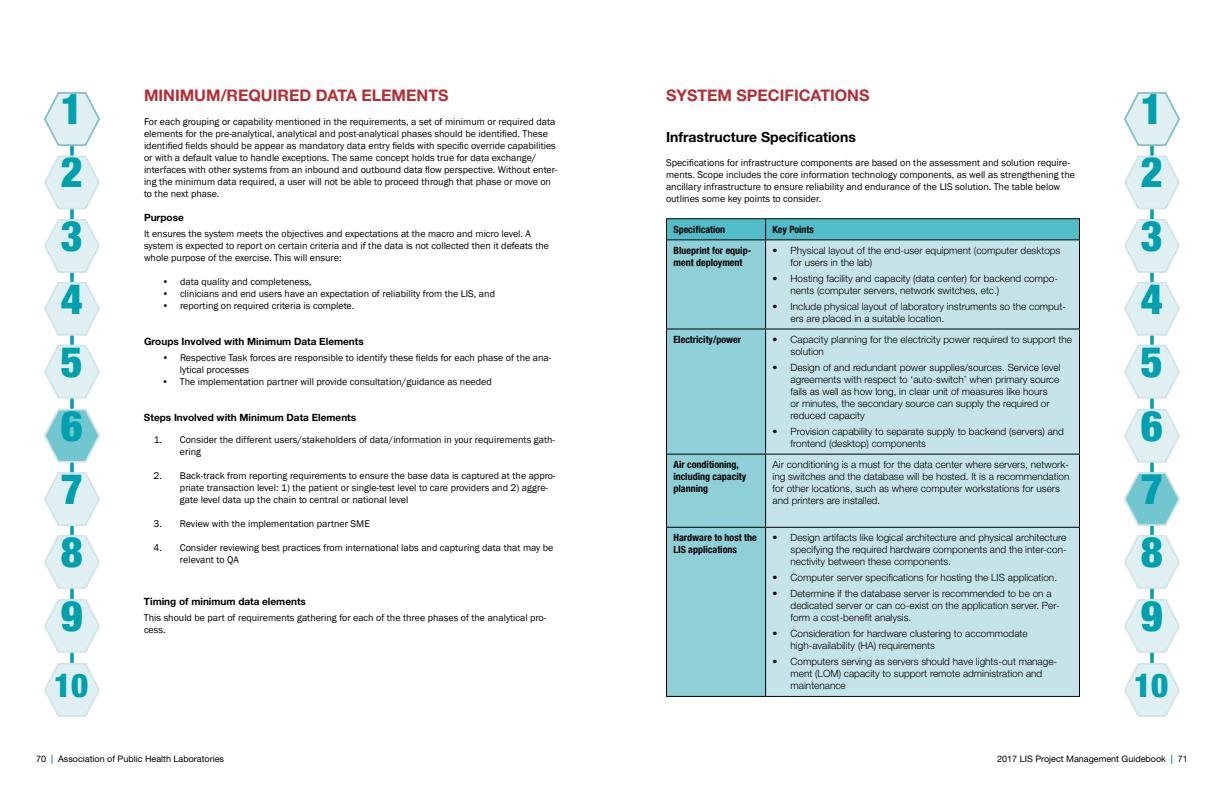
<style>
.page{position:relative;width:1224px;height:792px;background:#fff}
.page>*{position:absolute;margin:0;border:0;box-sizing:border-box;transform-origin:0 0}
.t1{font:900 condensed 42.3px/63.4px "Helvetica Neue LT Std";color:#00a0af;text-align:justify}
.t2{font:900 condensed 42.2px/63.4px "Helvetica Neue LT Std";color:#00a0af;text-align:justify}
.t3{font:900 condensed 32.9px "Helvetica Neue LT Std";color:#00a0af}
.t4{font:900 condensed 32.8px "Helvetica Neue LT Std";color:#00a0af}
.t5{font:700 16px "Helvetica Neue LT Std";color:#b42e34}
.t6{font:700 14px "Helvetica Neue LT Std";color:#000}
.t7{font:10px/12px "Franklin Gothic";color:#000}
.t8{font:300 10px/12px "Helvetica Neue LT Std";color:#000}
.t9{font:700 condensed 10px/12px "Helvetica Neue LT Std";color:#000}
.t10{font:700 10px "Helvetica Neue LT Std";color:#000}
.t11{font:9px "Helvetica Neue LT Std";color:#000}
.s1{font-weight:700;color:#00a0af}
</style>
<div class="page">
<div style="left:667px;top:240px;width:98px;height:456px;background:#8fcfd8"></div>
<div style="left:766px;top:240px;width:313px;height:456px;background:#c5e4e9"></div>
<hr style="left:666px;top:218px;width:100px;height:1px;background:#000">
<hr style="left:766px;top:218px;width:314px;height:1px;background:#000">
<div style="left:666px;top:219px;width:414px;height:20px;background:#51bdc9"></div>
<hr style="left:666px;top:239px;width:100px;height:1px;background:#000">
<hr style="left:666px;top:240px;width:1px;height:89px;background:#000">
<hr style="left:766px;top:239px;width:314px;height:1px;background:#000">
<hr style="left:765px;top:240px;width:1px;height:89px;background:#000">
<hr style="left:1079px;top:240px;width:1px;height:89px;background:#000">
<hr style="left:666px;top:329px;width:100px;height:1px;background:#000">
<hr style="left:666px;top:330px;width:1px;height:124px;background:#000">
<hr style="left:766px;top:329px;width:314px;height:1px;background:#000">
<hr style="left:765px;top:330px;width:1px;height:124px;background:#000">
<hr style="left:1079px;top:330px;width:1px;height:124px;background:#000">
<hr style="left:666px;top:454px;width:100px;height:1px;background:#000">
<hr style="left:666px;top:455px;width:1px;height:72px;background:#000">
<hr style="left:766px;top:454px;width:314px;height:1px;background:#000">
<hr style="left:765px;top:455px;width:1px;height:72px;background:#000">
<hr style="left:1079px;top:455px;width:1px;height:72px;background:#000">
<hr style="left:666px;top:527px;width:100px;height:1px;background:#000">
<hr style="left:666px;top:528px;width:1px;height:168px;background:#000">
<hr style="left:766px;top:527px;width:314px;height:1px;background:#000">
<hr style="left:765px;top:528px;width:1px;height:168px;background:#000">
<hr style="left:1079px;top:528px;width:1px;height:168px;background:#000">
<hr style="left:666px;top:696px;width:100px;height:1px;background:#000">
<hr style="left:766px;top:696px;width:314px;height:1px;background:#000">
<svg style="left:70px;top:147px;width:4px;height:514px"></svg>
<svg style="left:44px;top:92px;width:56px;height:55px"></svg>
<svg style="left:44px;top:154px;width:56px;height:56px"></svg>
<svg style="left:44px;top:217px;width:56px;height:57px"></svg>
<svg style="left:44px;top:280px;width:56px;height:57px"></svg>
<svg style="left:44px;top:343px;width:56px;height:56px"></svg>
<svg style="left:44px;top:407px;width:56px;height:56px"></svg>
<svg style="left:44px;top:471px;width:56px;height:56px"></svg>
<svg style="left:44px;top:533px;width:56px;height:57px"></svg>
<svg style="left:44px;top:597px;width:56px;height:57px"></svg>
<svg style="left:44px;top:661px;width:56px;height:56px"></svg>
<svg style="left:1150px;top:147px;width:4px;height:514px"></svg>
<svg style="left:1124px;top:92px;width:56px;height:55px"></svg>
<svg style="left:1124px;top:154px;width:56px;height:56px"></svg>
<svg style="left:1124px;top:217px;width:56px;height:57px"></svg>
<svg style="left:1124px;top:280px;width:56px;height:57px"></svg>
<svg style="left:1124px;top:343px;width:56px;height:56px"></svg>
<svg style="left:1124px;top:407px;width:56px;height:56px"></svg>
<svg style="left:1124px;top:471px;width:56px;height:56px"></svg>
<svg style="left:1124px;top:533px;width:56px;height:57px"></svg>
<svg style="left:1124px;top:597px;width:56px;height:57px"></svg>
<svg style="left:1124px;top:661px;width:56px;height:56px"></svg>
<h2 class="t2" style="left:61px;top:77px;width:23px">1<br>2<br>3<br>4<br>5<br>6<br>7<br>8<br>9</h2>
<h3 class="t4" style="left:54px;top:665px;width:36px">10</h3>
<h3 class="t5" style="left:144px;top:86px;width:306px">MINIMUM/REQUIRED DATA ELEMENTS</h3>
<p class="t7" style="left:144px;top:116px;width:415px">For each grouping or capability mentioned in the requirements, a set of minimum or required data elements for the pre-analytical, analytical and post-analytical phases should be identified. These identified fields should be appear as mandatory data entry fields with specific override capabilities or with a default value to handle exceptions. The same concept holds true for data exchange/ interfaces with other systems from an inbound and outbound data flow perspective. Without enter&shy;ing the minimum data required, a user will not be able to proceed through that phase or move on to the next phase.</p>
<p class="t10" style="left:144px;top:212px;width:41px">Purpose</p>
<p class="t7" style="left:144px;top:228px;width:407px">It ensures the system meets the objectives and expectations at the macro and micro level. A system is expected to report on certain criteria and if the data is not collected then it defeats the whole purpose of the exercise. This will ensure:</p>
<p class="t7" style="left:162px;top:276px;width:151px">• data quality and completeness,</p>
<p class="t7" style="left:162px;top:288px;width:335px">• clinicians and end users have an expectation of reliability from the LIS, and</p>
<p class="t7" style="left:162px;top:300px;width:194px">• reporting on required criteria is complete.</p>
<p class="t10" style="left:144px;top:336px;width:221px">Groups Involved with Minimum Data Elements</p>
<p class="t7" style="left:180px;top:352px;width:373px;text-indent:-18px">• Respective Task forces are responsible to identify these fields for each phase of the ana&shy;lytical processes</p>
<p class="t7" style="left:162px;top:376px;width:331px">• The implementation partner will provide consultation/guidance as needed</p>
<p class="t10" style="left:144px;top:412px;width:214px">Steps Involved with Minimum Data Elements</p>
<p class="t7" style="left:180px;top:434px;width:377px;text-indent:-26px">1. Consider the different users/stakeholders of data/information in your requirements gath&shy;ering</p>
<p class="t7" style="left:180px;top:470px;width:377px;text-indent:-26px">2. Back-track from reporting requirements to ensure the base data is captured at the appro&shy;priate transaction level: 1) the patient or single-test level to care providers and 2) aggre&shy;gate level data up the chain to central or national level</p>
<p class="t7" style="left:154px;top:518px;width:218px">3. Review with the implementation partner SME</p>
<p class="t7" style="left:180px;top:542px;width:375px;text-indent:-26px">4. Consider reviewing best practices from international labs and capturing data that may be relevant to QA</p>
<p class="t10" style="left:144px;top:596px;width:163px">Timing of minimum data elements</p>
<p class="t7" style="left:144px;top:612px;width:404px">This should be part of requirements gathering for each of the three phases of the analytical pro&shy;cess.</p>
<h3 class="t5" style="left:666px;top:86px;width:205px">SYSTEM SPECIFICATIONS</h3>
<h3 class="t6" style="left:666px;top:129px;width:192px">Infrastructure Specifications</h3>
<p class="t7" style="left:666px;top:157px;width:411px">Specifications for infrastructure components are based on the assessment and solution require&shy;ments. Scope includes the core information technology components, as well as strengthening the ancillary infrastructure to ensure reliability and endurance of the LIS solution. The table below outlines some key points to consider.</p>
<p class="t9" style="left:674px;top:223px;width:53px">Specification</p>
<p class="t9" style="left:773px;top:223px;width:43px">Key Points</p>
<p class="t9" style="left:674px;top:244px;width:79px">Blueprint for equip&shy;ment deployment</p>
<p class="t8" style="left:791px;top:244px;width:271px;text-indent:-18px">• Physical layout of the end-user equipment (computer desktops for users in the lab)</p>
<p class="t8" style="left:791px;top:272px;width:269px;text-indent:-18px">• Hosting facility and capacity (data center) for backend compo&shy;nents (computer servers, network switches, etc.)</p>
<p class="t8" style="left:791px;top:300px;width:277px;text-indent:-18px">• Include physical layout of laboratory instruments so the comput&shy;ers are placed in a suitable location.</p>
<p class="t9" style="left:674px;top:333px;width:69px">Electricity/power</p>
<p class="t8" style="left:791px;top:333px;width:283px;text-indent:-18px">• Capacity planning for the electricity power required to support the solution</p>
<p class="t8" style="left:791px;top:361px;width:272px;text-indent:-18px">• Design of and redundant power supplies/sources. Service level agreements with respect to ‘auto-switch’ when primary source fails as well as how long, in clear unit of measures like hours<br>or minutes, the secondary source can supply the required or reduced capacity</p>
<p class="t8" style="left:791px;top:425px;width:275px;text-indent:-18px">• Provision capability to separate supply to backend (servers) and frontend (desktop) components</p>
<p class="t9" style="left:674px;top:459px;width:74px">Air conditioning, including capacity planning</p>
<p class="t8" style="left:773px;top:459px;width:298px">Air conditioning is a must for the data center where servers, network&shy;ing switches and the database will be hosted. It is a recommendation for other locations, such as where computer workstations for users and printers are installed.</p>
<p class="t9" style="left:674px;top:532px;width:85px">Hardware to host the<br>LIS applications</p>
<p class="t8" style="left:791px;top:532px;width:278px;text-align:justify;text-indent:-18px">• Design artifacts like logical architecture and physical architecture specifying the required hardware components and the inter-con&shy;nectivity between these components.</p>
<p class="t8" style="left:773px;top:572px;width:286px">• Computer server specifications for hosting the LIS application.</p>
<p class="t8" style="left:791px;top:588px;width:271px;text-indent:-18px">• Determine if the database server is recommended to be on a dedicated server or can co-exist on the application server. Per&shy;form a cost-benefit analysis.</p>
<p class="t8" style="left:791px;top:628px;width:239px;text-indent:-18px">• Consideration for hardware clustering to accommodate high-availability (HA) requirements</p>
<p class="t8" style="left:791px;top:656px;width:268px;text-indent:-18px">• Computers serving as servers should have lights-out manage&shy;ment (LOM) capacity to support remote administration and maintenance</p>
<h1 class="t1" style="left:1141px;top:77px;width:23px">1<br>2<br>3<br>4<br>5<br>6<br>7<br>8<br>9</h1>
<h3 class="t3" style="left:1134px;top:665px;width:36px">10</h3>
<p class="t11" style="left:36px;top:754px;width:190px">70 <span class="s1">|</span> Association of Public Health Laboratories</p>
<p class="t11" style="left:997px;top:754px;width:192px">2017 LIS Project Management Guidebook <span class="s1">|</span> 71</p>
</div>
